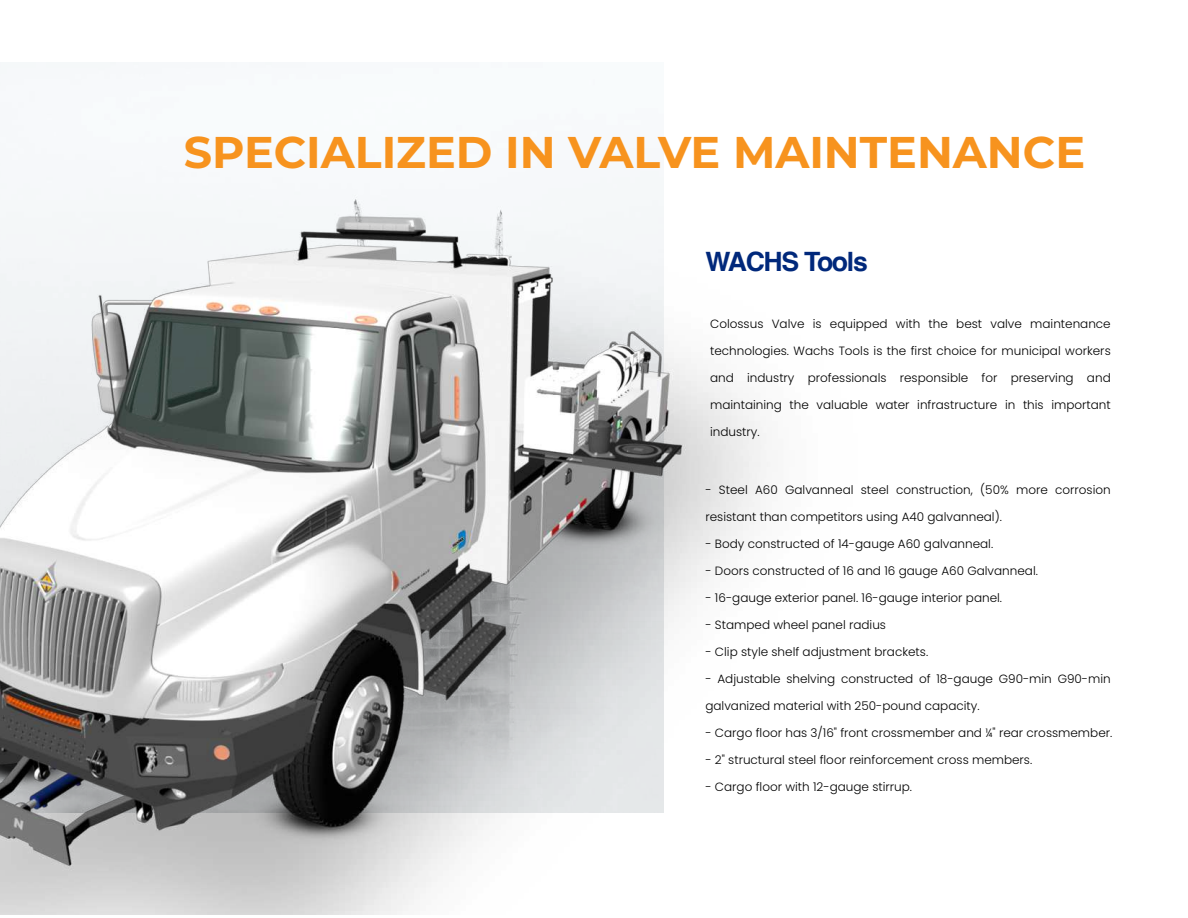
<style>
.page{position:relative;width:1188px;height:918px;background:#fff}
.page>*{position:absolute;margin:0;border:0;box-sizing:border-box;transform-origin:0 0}
.t1{font:700 44.4px "Montserrat";color:#f7931e}
.t2{font:700 26.7px "Helvetica";letter-spacing:-.05em;color:#00287b}
.t3{font:300 12px "Poppins";color:#000}
</style>
<div class="page">
<img style="left:0;top:194px;width:770px;height:720px">
<h1 class="t1" style="left:184px;top:121px;width:903px">SPECIALIZED IN VALVE MAINTENANCE</h1>
<h2 class="t2" style="left:705px;top:245px;width:164px">WACHS Tools</h2>
<p class="t3" style="left:710px;top:317px;width:402px">Colossus Valve is equipped with the best valve maintenance</p>
<p class="t3" style="left:710px;top:344px;width:402px">technologies. Wachs Tools is the first choice for municipal workers</p>
<p class="t3" style="left:710px;top:371px;width:402px">and industry professionals responsible for preserving and</p>
<p class="t3" style="left:710px;top:398px;width:402px">maintaining the valuable water infrastructure in this important</p>
<p class="t3" style="left:710px;top:425px;width:51px">industry.</p>
<p class="t3" style="left:705px;top:483px;width:407px">- Steel A60 Galvanneal steel construction, (50% more corrosion</p>
<p class="t3" style="left:705px;top:510px;width:298px">resistant than competitors using A40 galvanneal).</p>
<p class="t3" style="left:705px;top:537px;width:289px">- Body constructed of 14-gauge A60 galvanneal.</p>
<p class="t3" style="left:705px;top:564px;width:334px">- Doors constructed of 16 and 16 gauge A60 Galvanneal.</p>
<p class="t3" style="left:705px;top:591px;width:298px">- 16-gauge exterior panel. 16-gauge interior panel.</p>
<p class="t3" style="left:705px;top:618px;width:182px">- Stamped wheel panel radius</p>
<p class="t3" style="left:705px;top:645px;width:224px">- Clip style shelf adjustment brackets.</p>
<p class="t3" style="left:705px;top:672px;width:407px">- Adjustable shelving constructed of 18-gauge G90-min G90-min</p>
<p class="t3" style="left:705px;top:699px;width:276px">galvanized material with 250-pound capacity.</p>
<p class="t3" style="left:705px;top:726px;width:408px">- Cargo floor has 3/16" front crossmember and ¼" rear crossmember.</p>
<p class="t3" style="left:705px;top:753px;width:328px">- 2" structural steel floor reinforcement cross members.</p>
<p class="t3" style="left:705px;top:780px;width:208px">- Cargo floor with 12-gauge stirrup.</p>
</div>
